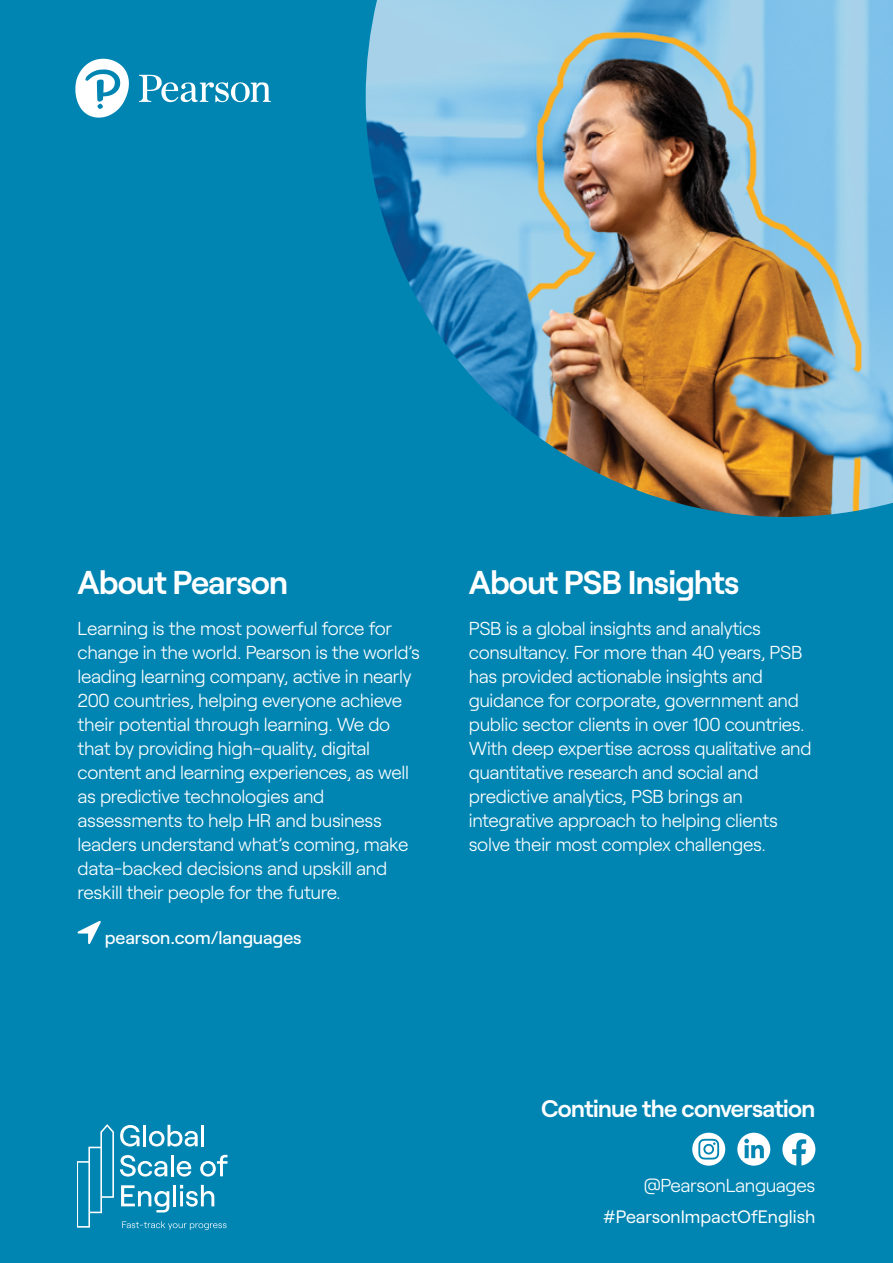
<style>
.page{position:relative;width:893px;height:1263px;background:#0085b2}
.page>*{position:absolute;margin:0;border:0;box-sizing:border-box;transform-origin:0 0}
.t1{font:600 33px "Roobert";letter-spacing:-.03em;color:#fff}
.t2{font:600 24px "Roobert";letter-spacing:-.025em;color:#fff}
.t3{font:300 18.75px/24px "Roobert";letter-spacing:-.015em;color:#fff}
.t4{font:18px "Roobert";color:#fff}
.t5{font:500 18px "Roobert";color:#fff}
</style>
<div class="page">
<svg style="left:122px;top:1221px;width:104px;height:9px"></svg>
<svg style="left:78px;top:1124px;width:36px;height:103px"></svg>
<svg style="left:120px;top:1125px;width:20px;height:21px"></svg>
<hr style="left:143px;top:1125px;width:3px;height:21px;background:#fff">
<svg style="left:149px;top:1125px;width:49px;height:21px"></svg>
<hr style="left:201px;top:1125px;width:3px;height:21px;background:#fff">
<svg style="left:120px;top:1155px;width:47px;height:21px"></svg>
<hr style="left:171px;top:1155px;width:3px;height:21px;background:#fff">
<svg style="left:177px;top:1161px;width:14px;height:15px"></svg>
<svg style="left:200px;top:1155px;width:27px;height:21px"></svg>
<svg style="left:121px;top:1185px;width:48px;height:27px"></svg>
<hr style="left:173px;top:1185px;width:3px;height:21px;background:#fff">
<svg style="left:180px;top:1185px;width:34px;height:21px"></svg>
<svg style="left:78px;top:921px;width:23px;height:23px"></svg>
<svg style="left:692px;top:1133px;width:33px;height:33px"></svg>
<svg style="left:737px;top:1133px;width:33px;height:33px"></svg>
<svg style="left:782px;top:1133px;width:33px;height:32px"></svg>
<img style="left:366px;top:0;width:527px;height:517px">
<svg style="left:139px;top:75px;width:132px;height:27px"></svg>
<svg style="left:75px;top:59px;width:54px;height:59px"></svg>
<h1 class="t1" style="left:78px;top:557px;width:212px">About Pearson</h1>
<p class="t3" style="left:78px;top:615px;width:344px">Learning is the most powerful force for change in the world. Pearson is the world’s leading learning company, active in nearly 200 countries, helping everyone achieve their potential through learning. We do that by providing high-quality, digital content and learning experiences, as well as predictive technologies and assessments to help HR and business leaders understand what’s coming, make data-backed decisions and upskill and reskill their people for the future.</p>
<p class="t5" style="left:105px;top:924px;width:198px">pearson.com/languages</p>
<h1 class="t1" style="left:469px;top:557px;width:272px">About PSB Insights</h1>
<p class="t3" style="left:469px;top:615px;width:344px">PSB is a global insights and analytics consultancy. For more than 40 years, PSB has provided actionable insights and guidance for corporate, government and public sector clients in over 100 countries.<br>With deep expertise across qualitative and quantitative research and social and predictive analytics, PSB brings an integrative approach to helping clients solve their most complex challenges.</p>
<p class="t2" style="left:541px;top:1089px;width:276px">Continue the conversation</p>
<p class="t3" style="left:644px;top:1171px;width:173px">@PearsonLanguages</p>
<p class="t4" style="left:603px;top:1203px;width:214px">#PearsonImpactOfEnglish</p>
</div>
